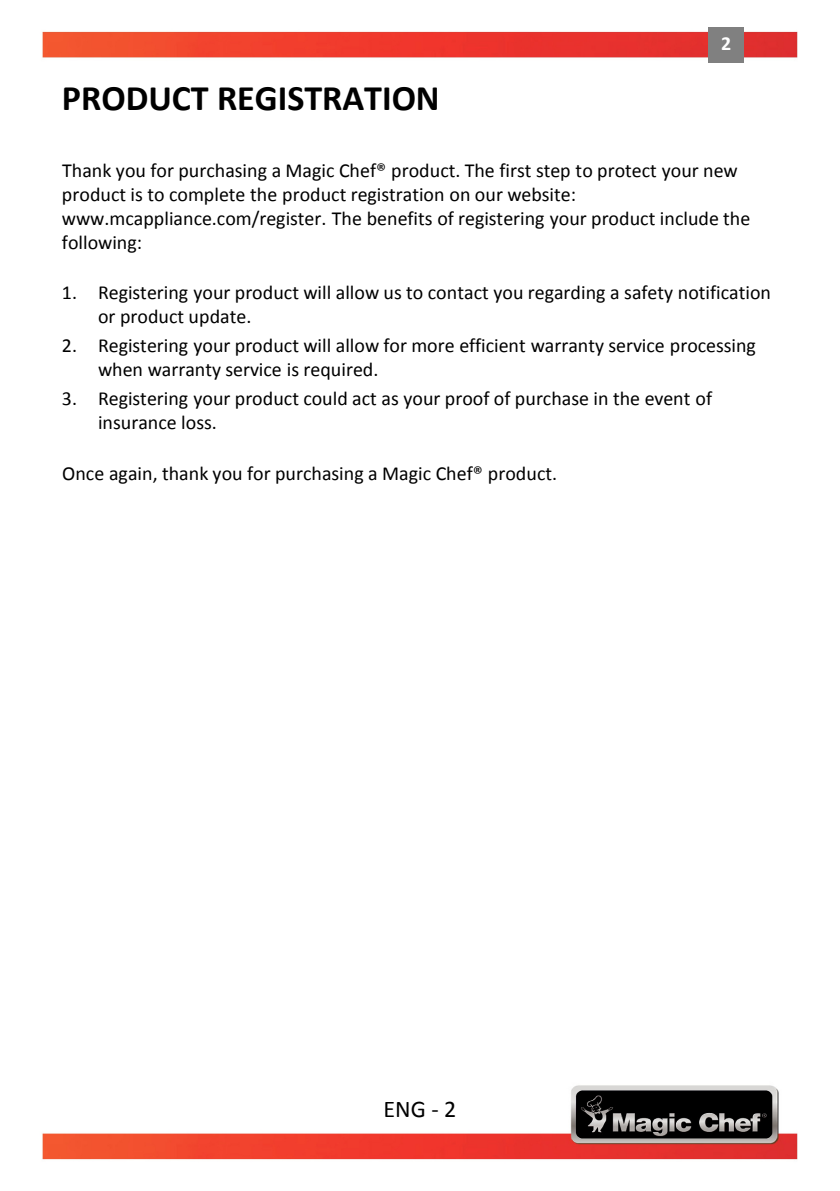
<style>
.page{position:relative;width:840px;height:1191px;background:#fff}
.page>*{position:absolute;margin:0;border:0;box-sizing:border-box;transform-origin:0 0}
.t1{font:700 36px "Calibri";color:#000}
.t2{font:24px "Calibri";color:#000}
.t3{font:20px/24px "Calibri";color:#000}
.t4{font:700 20px "Calibri";color:#fff}
</style>
<div class="page">
<img style="left:42px;top:27px;width:756px;height:1133px">
<div style="left:708px;top:27px;width:35px;height:36px;background:#808080"></div>
<h1 class="t1" style="left:62px;top:76px;width:379px">PRODUCT REGISTRATION</h1>
<p class="t4" style="left:720px;top:31px;width:12px">2</p>
<p class="t3" style="left:62px;top:158px;width:689px">Thank you for purchasing a Magic Chef® product. The first step to protect your new product is to complete the product registration on our website: www.mcappliance.com/register. The benefits of registering your product include the following:</p>
<p class="t3" style="left:98px;top:280px;width:674px;text-indent:-36px">1. Registering your product will allow us to contact you regarding a safety notification or product update.</p>
<p class="t3" style="left:98px;top:332px;width:659px;text-indent:-36px">2. Registering your product will allow for more efficient warranty service processing when warranty service is required.</p>
<p class="t3" style="left:98px;top:385px;width:615px;text-indent:-36px">3. Registering your product could act as your proof of purchase in the event of insurance loss.</p>
<p class="t3" style="left:62px;top:460px;width:496px">Once again, thank you for purchasing a Magic Chef® product.</p>
<p class="t2" style="left:383px;top:1094px;width:74px">ENG - 2</p>
</div>
